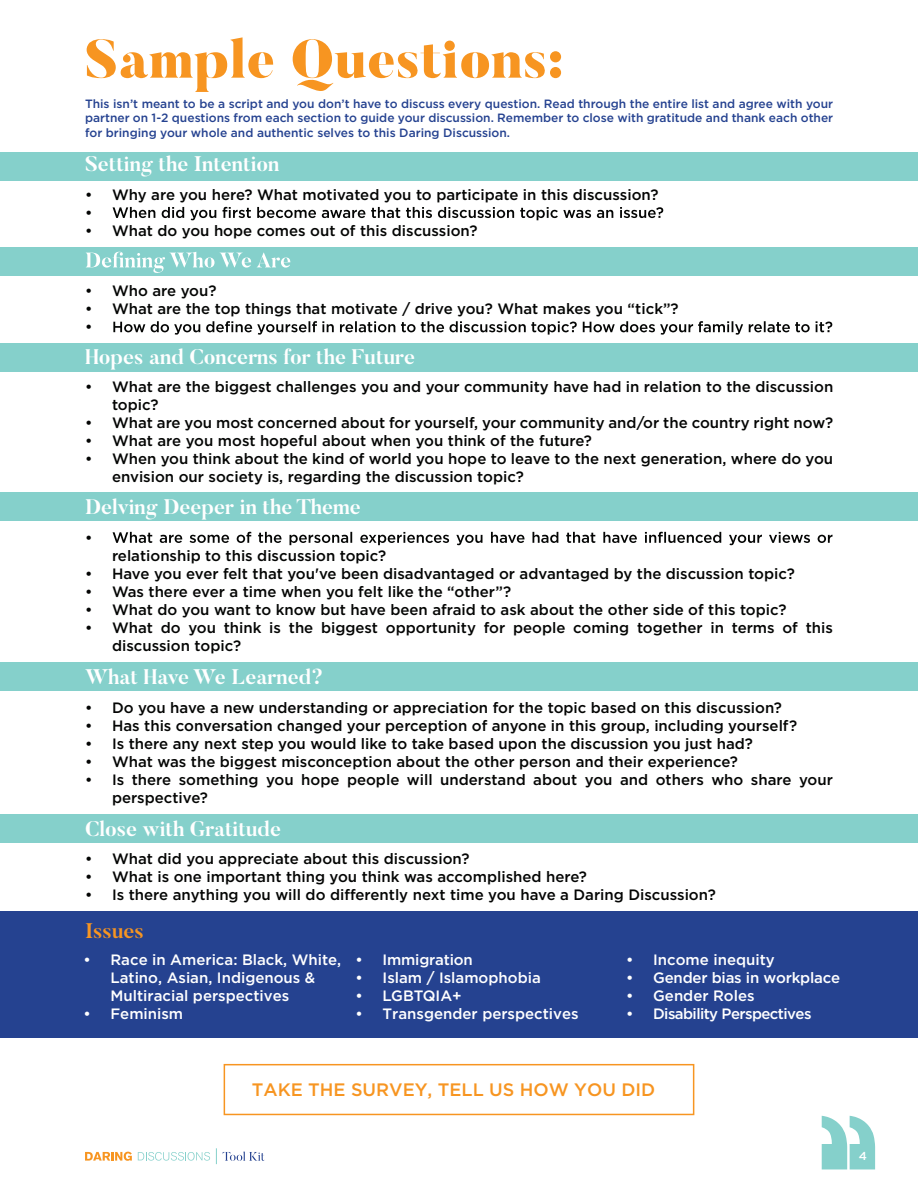
<style>
.page{position:relative;width:918px;height:1188px;background:#fff}
.page>*{position:absolute;margin:0;border:0;box-sizing:border-box;transform-origin:0 0}
.t1{font:900 54px "Butler";color:#f79521}
.t2{font:700 21px "Butler";color:#fff}
.t3{font:700 21px "Butler";color:#f79521}
.t4{font:500 18px "B47 m 4 N";color:#f79521}
.t5{font:500 15px/18px "B47 m 4 N";color:#040504}
.t6{font:500 15px/18px "B47 m 4 N";color:#fff}
.t7{font:500 15px "B47 m 4 N";letter-spacing:-.04em;color:#fff}
.t8{font:500 12px/14.4px "B47 m 4 N";color:#254290;text-align:justify}
.t9{font:500 11.55px "B47 m 4 N";color:#fff;scale:1.04 1}
</style>
<div class="page">
<svg style="left:822px;top:1116px;width:53px;height:53px"></svg>
<svg style="left:85px;top:1152px;width:47px;height:9px"></svg>
<svg style="left:138px;top:1152px;width:72px;height:9px"></svg>
<svg style="left:223px;top:1152px;width:42px;height:9px"></svg>
<svg style="left:216px;top:1148px;width:1px;height:16px"></svg>
<div style="left:0;top:152px;width:918px;height:29px;background:#85d0cb"></div>
<div style="left:0;top:247px;width:918px;height:28px;background:#85d0cb"></div>
<div style="left:0;top:343px;width:918px;height:29px;background:#85d0cb"></div>
<div style="left:0;top:492px;width:918px;height:29px;background:#85d0cb"></div>
<div style="left:0;top:662px;width:918px;height:29px;background:#85d0cb"></div>
<div style="left:0;top:814px;width:918px;height:29px;background:#85d0cb"></div>
<div style="left:0;top:911px;width:918px;height:127px;background:#254290"></div>
<svg style="left:113px;top:207px;width:550px;height:13px"></svg>
<svg style="left:86px;top:252px;width:204px;height:21px"></svg>
<svg style="left:113px;top:321px;width:719px;height:14px"></svg>
<svg style="left:113px;top:532px;width:720px;height:13px"></svg>
<div style="left:224px;top:1064px;width:470px;height:51px;background:#fff;border:2px solid #f79521"></div>
<h1 class="t1" style="left:85px;top:25px;width:480px">Sample Questions:</h1>
<p class="t8" style="left:85px;top:96px;width:750px">This isn’t meant to be a script and you don’t have to discuss every question. Read through the entire list and agree with your partner on 1-2 questions from each section to guide your discussion. Remember to close with gratitude and thank each other for bringing your whole and authentic selves to this Daring Discussion.</p>
<h2 class="t2" style="left:85px;top:150px;width:196px">Setting the Intention</h2>
<p class="t5" style="left:85px;top:185px;width:575px">• Why are you here? What motivated you to participate in this discussion? •</p>
<p class="t5" style="left:85px;top:221px;width:394px">• What do you hope comes out of this discussion?</p>
<p class="t5" style="left:85px;top:282px;width:133px">• Who are you?</p>
<p class="t5" style="left:85px;top:300px;width:595px">• What are the top things that motivate / drive you? What makes you “tick”? •</p>
<h2 class="t2" style="left:85px;top:343px;width:332px">Hopes and Concerns for the Future</h2>
<p class="t5" style="left:112px;top:378px;width:723px;text-indent:-27px">• What are the biggest challenges you and your community have had in relation to the discussion topic?</p>
<p class="t5" style="left:85px;top:414px;width:750px">• What are you most concerned about for yourself, your community and/or the country right now?</p>
<p class="t5" style="left:85px;top:432px;width:509px">• What are you most hopeful about when you think of the future?</p>
<p class="t5" style="left:112px;top:450px;width:723px;text-indent:-27px">• When you think about the kind of world you hope to leave to the next generation, where do you envision our society is, regarding the discussion topic?</p>
<h2 class="t2" style="left:85px;top:493px;width:277px">Delving Deeper in the Theme</h2>
<p class="t5" style="left:85px;top:528px;width:9px">•</p>
<p class="t5" style="left:112px;top:546px;width:276px">relationship to this discussion topic?</p>
<p class="t5" style="left:85px;top:564px;width:711px">• Have you ever felt that you've been disadvantaged or advantaged by the discussion topic?</p>
<p class="t5" style="left:85px;top:582px;width:428px">• Was there ever a time when you felt like the “other”?</p>
<p class="t5" style="left:85px;top:600px;width:703px">• What do you want to know but have been afraid to ask about the other side of this topic?</p>
<p class="t5" style="left:112px;top:618px;width:722px;text-indent:-27px">• What do you think is the biggest opportunity for people coming together in terms of this discussion topic?</p>
<h2 class="t2" style="left:85px;top:663px;width:240px">What Have We Learned?</h2>
<p class="t5" style="left:85px;top:698px;width:698px">• Do you have a new understanding or appreciation for the topic based on this discussion?</p>
<p class="t5" style="left:85px;top:716px;width:714px">• Has this conversation changed your perception of anyone in this group, including yourself?</p>
<p class="t5" style="left:85px;top:734px;width:670px">• Is there any next step you would like to take based upon the discussion you just had?</p>
<p class="t5" style="left:85px;top:752px;width:655px">• What was the biggest misconception about the other person and their experience?</p>
<p class="t5" style="left:112px;top:770px;width:722px;text-indent:-27px">• Is there something you hope people will understand about you and others who share your perspective?</p>
<h2 class="t2" style="left:85px;top:815px;width:197px">Close with Gratitude</h2>
<p class="t5" style="left:85px;top:849px;width:386px">• What did you appreciate about this discussion?</p>
<p class="t5" style="left:85px;top:867px;width:503px">• What is one important thing you think was accomplished here?</p>
<p class="t5" style="left:85px;top:885px;width:632px">• Is there anything you will do differently next time you have a Daring Discussion?</p>
<h2 class="t3" style="left:85px;top:917px;width:60px">Issues</h2>
<p class="t6" style="left:110px;top:950px;width:232px;text-indent:-27px">• Race in America: Black, White,<br>Latino, Asian, Indigenous &amp;<br>Multiracial perspectives</p>
<p class="t6" style="left:356px;top:950px;width:119px">• Immigration</p>
<p class="t6" style="left:626px;top:950px;width:150px">• Income inequity</p>
<p class="t6" style="left:356px;top:968px;width:187px">• Islam / Islamophobia •</p>
<p class="t6" style="left:626px;top:968px;width:216px">• Gender bias in workplace</p>
<p class="t6" style="left:626px;top:986px;width:130px">• Gender Roles</p>
<p class="t6" style="left:383px;top:986px;width:81px">LGBTQIA+</p>
<p class="t6" style="left:83px;top:1004px;width:101px">• Feminism</p>
<p class="t6" style="left:383px;top:1004px;width:198px">Transgender perspectives</p>
<p class="t6" style="left:356px;top:1004px;width:9px">•</p>
<p class="t7" style="left:653px;top:1005px;width:160px">Disability Perspectives</p>
<p class="t6" style="left:626px;top:1004px;width:9px">•</p>
<p class="t4" style="left:252px;top:1079px;width:405px">TAKE THE SURVEY, TELL US HOW YOU DID</p>
<p class="t9" style="left:859px;top:1149px;width:9px">4</p>
</div>
